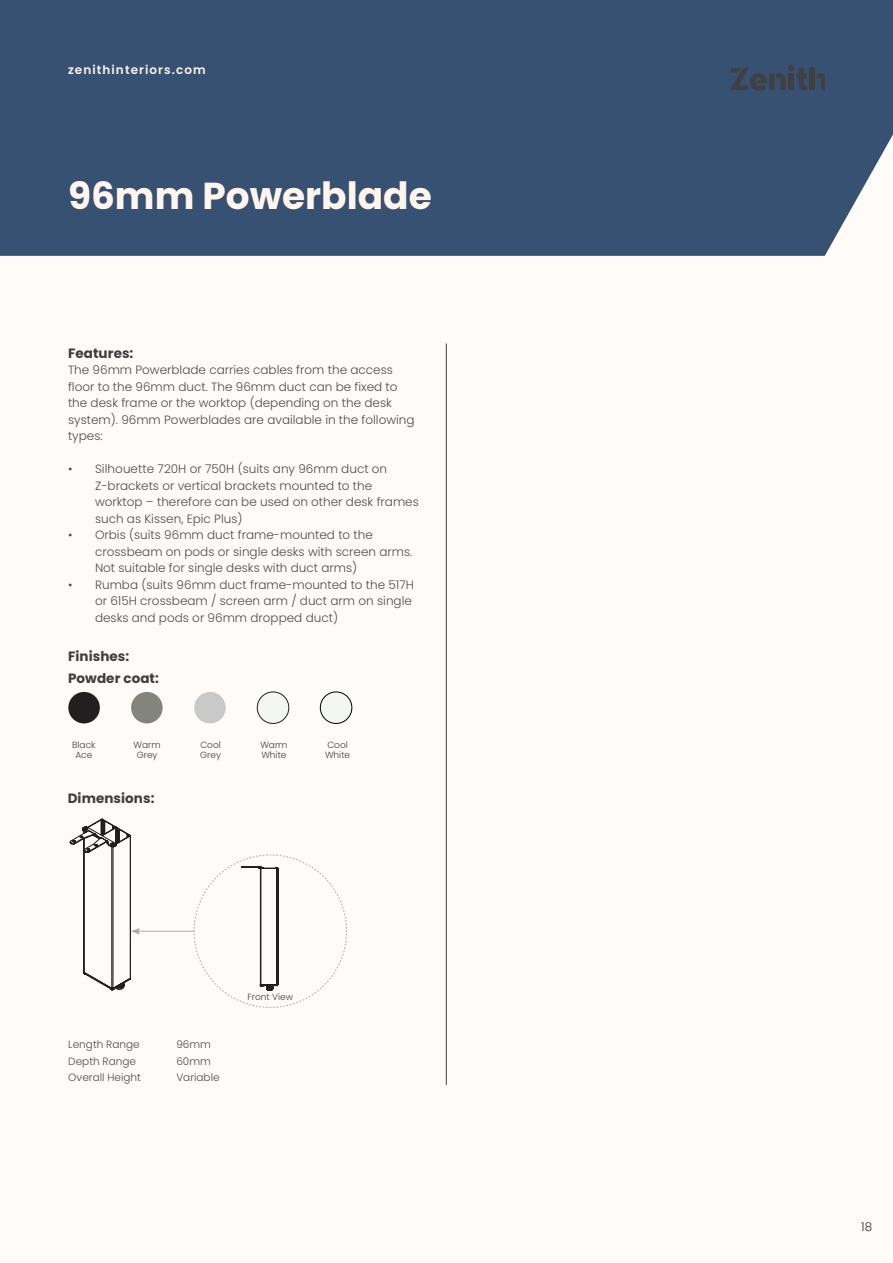
<style>
.page{position:relative;width:893px;height:1263px;background:#fffbf8}
.page>*{position:absolute;margin:0;border:0;box-sizing:border-box;transform-origin:0 0}
.PRODUCT_NAME{font:700 37.5px "Poppins";color:#fff5ed}
.COPY{font:700 13.5px "Poppins";letter-spacing:.005em;color:#3e3e3f}
.COPY-2{font:300 12px/16.5px "Poppins";color:#4b4c4d}
.t1{font:600 12px "Poppins";letter-spacing:.09em;color:#fdf3eb}
.t2{font:300 12px "Poppins";color:#312f30}
.COPY-3{font:300 10.5px "Poppins";color:#4b4c4d}
.COLOURS_SPECS{font:300 9px "Poppins";color:#3e3e3f}
</style>
<div class="page">
<div style="left:0;top:0;width:893px;height:256px;background:#375172"></div>
<div style="left:788px;top:74px;width:6px;height:16px;background:#413f41"></div>
<div style="left:788px;top:65px;width:6px;height:7px;background:#413f41;border-radius:50%"></div>
<svg style="left:796px;top:68px;width:11px;height:23px"></svg>
<div style="left:810px;top:68px;width:5px;height:22px;background:#413f41"></div>
<svg style="left:817px;top:73px;width:8px;height:17px"></svg>
<svg style="left:730px;top:68px;width:55px;height:23px"></svg>
<div style="left:68px;top:692px;width:32px;height:31px;background:#231f20;border-radius:50%"></div>
<div style="left:194px;top:692px;width:32px;height:31px;background:#c9c9c9;border-radius:50%"></div>
<div style="left:131px;top:692px;width:32px;height:31px;background:#83847c;border-radius:50%"></div>
<div style="left:257px;top:692px;width:32px;height:31px;background:#f4f6f3;border-radius:50%"></div>
<div style="left:257px;top:692px;width:32px;height:31px;border:1px solid #231f20;border-radius:50%"></div>
<div style="left:320px;top:692px;width:32px;height:31px;background:#f4f6f3;border-radius:50%"></div>
<div style="left:320px;top:692px;width:32px;height:31px;border:1px solid #000;border-radius:50%"></div>
<hr style="left:446px;top:343px;width:1px;height:742px;background:#3e3e3f">
<hr style="left:137px;top:931px;width:57px;height:1px;background:#a8aaad">
<svg style="left:69px;top:818px;width:71px;height:173px"></svg>
<svg style="left:194px;top:854px;width:153px;height:154px"></svg>
<p class="t1" style="left:68px;top:63px;width:139px">zenithinteriors.com</p>
<p class="PRODUCT_NAME" style="left:68px;top:174px;width:365px">96mm Powerblade</p>
<p class="COPY" style="left:68px;top:345px;width:67px">Features:</p>
<p class="COPY-2" style="left:68px;top:362px;width:348px">The 96mm Powerblade carries cables from the access floor to the 96mm duct. The 96mm duct can be fixed to the desk frame or the worktop (depending on the desk system). 96mm Powerblades are available in the following types:</p>
<p class="COPY-2" style="left:95px;top:461px;width:325px;text-indent:-27px">• Silhouette 720H or 750H (suits any 96mm duct on Z-brackets or vertical brackets mounted to the worktop – therefore can be used on other desk frames such as Kissen, Epic Plus)</p>
<p class="COPY-2" style="left:95px;top:527px;width:319px;text-indent:-27px">• Orbis (suits 96mm duct frame-mounted to the crossbeam on pods or single desks with screen arms.<br>Not suitable for single desks with duct arms)</p>
<p class="COPY-2" style="left:95px;top:576px;width:320px;text-indent:-27px">• Rumba (suits 96mm duct frame-mounted to the 517H or 615H crossbeam / screen arm / duct arm on single desks and pods or 96mm dropped duct)</p>
<p class="COPY" style="left:68px;top:648px;width:63px">Finishes:</p>
<p class="COPY" style="left:68px;top:671px;width:92px">Powder coat:</p>
<p class="COLOURS_SPECS" style="left:72px;top:739px;width:25px">Black</p>
<p class="COLOURS_SPECS" style="left:75px;top:749px;width:18px">Ace</p>
<p class="COLOURS_SPECS" style="left:134px;top:739px;width:29px">Warm</p>
<p class="COLOURS_SPECS" style="left:137px;top:749px;width:22px">Grey</p>
<p class="COPY" style="left:68px;top:790px;width:88px">Dimensions:</p>
<p class="COLOURS_SPECS" style="left:200px;top:739px;width:22px">Cool</p>
<p class="COLOURS_SPECS" style="left:200px;top:749px;width:22px">Grey</p>
<p class="COLOURS_SPECS" style="left:260px;top:739px;width:29px">Warm</p>
<p class="COLOURS_SPECS" style="left:261px;top:749px;width:27px">White</p>
<p class="COLOURS_SPECS" style="left:327px;top:739px;width:22px">Cool</p>
<p class="COLOURS_SPECS" style="left:325px;top:749px;width:27px">White</p>
<p class="COPY-3" style="left:68px;top:1039px;width:73px">Length Range</p>
<p class="COPY-3" style="left:176px;top:1039px;width:36px">96mm</p>
<p class="COPY-3" style="left:68px;top:1055px;width:69px">Depth Range</p>
<p class="COPY-3" style="left:176px;top:1055px;width:36px">60mm</p>
<p class="COPY-3" style="left:68px;top:1072px;width:74px">Overall Height</p>
<p class="COPY-3" style="left:176px;top:1072px;width:45px">Variable</p>
<p class="COLOURS_SPECS" style="left:247px;top:992px;width:47px">Front View</p>
<p class="t2" style="left:861px;top:1220px;width:12px">18</p>
</div>
